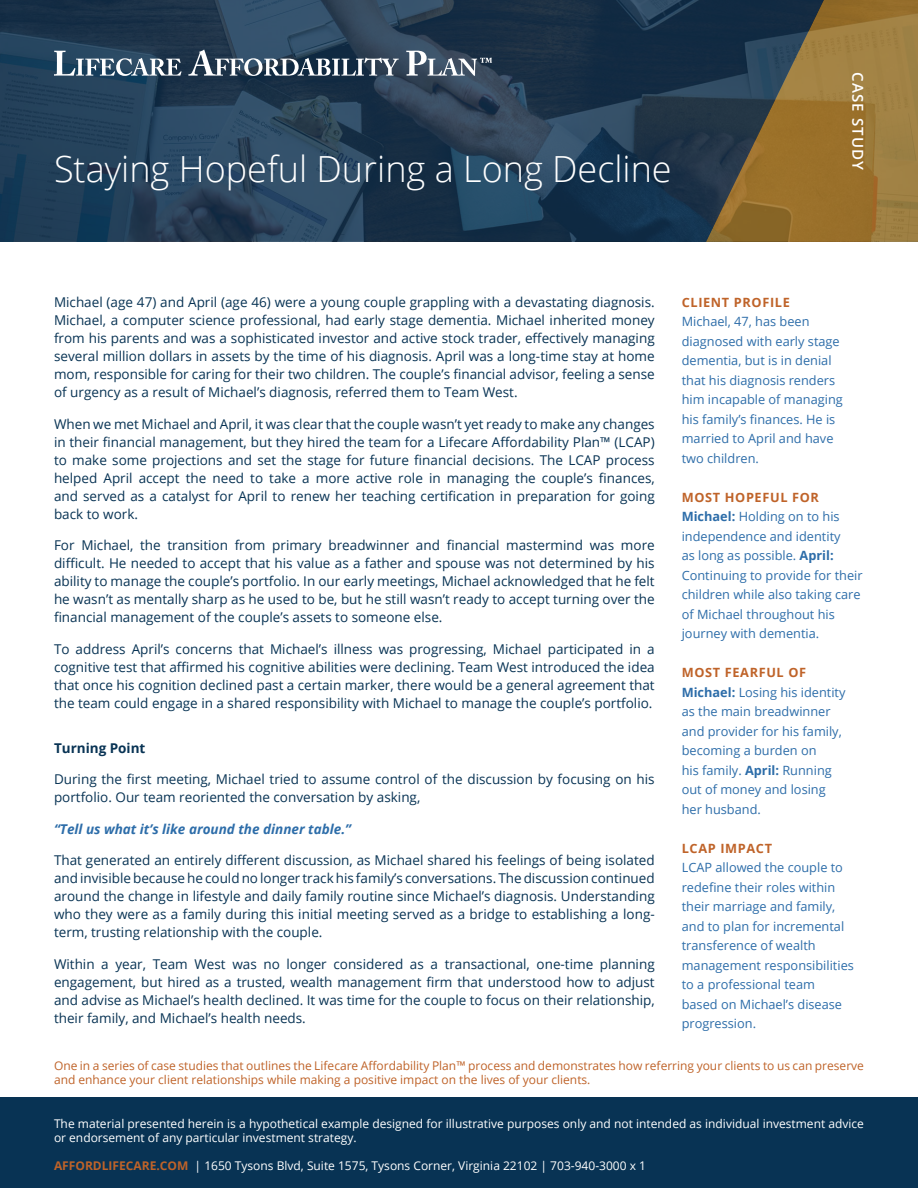
<style>
.page{position:relative;width:918px;height:1188px;background:#fff}
.page>*{position:absolute;margin:0;border:0;box-sizing:border-box;transform-origin:0 0}
.Heading_1{font:300 36px "Open Sans";color:#fff}
.t1{font:600 15px "Open Sans";letter-spacing:.075em;color:#fff}
.Body_Copy-Minion{font:13.5px/18px "Open Sans";color:#083354;text-align:justify}
.Body_Copy-Minion-2{font:italic 700 13.5px "Open Sans";color:#2d6da9}
.Body_Header{font:700 13.5px "Open Sans";color:#083354}
.t2{font:12.75px/19.5px "Open Sans";color:#2d6da9}
.t3{font:700 12.75px "Open Sans";letter-spacing:.05em;color:#bf6329}
.t4{font:12px/14.4px "Open Sans";color:#fff}
.t5{font:12px/14.4px "Open Sans";color:#bf6329}
.s1{font-weight:700}
.s2{font-weight:700;color:#bf6329}
</style>
<div class="page">
<svg style="left:830px;top:0;width:88px;height:242px;background:#9c7a3a"></svg>
<svg style="left:0;top:0;width:830px;height:242px;background:#2b4050"></svg>
<div style="left:0;top:1097px;width:918px;height:91px;background:#083354"></div>
<svg style="left:54px;top:51px;width:128px;height:25px"></svg>
<svg style="left:188px;top:50px;width:211px;height:26px"></svg>
<svg style="left:406px;top:51px;width:86px;height:25px"></svg>
<p class="Heading_1" style="left:54px;top:144px;width:619px">Staying Hopeful During a Long Decline</p>
<p class="t1" style="left:868px;top:72px;width:99px;rotate:90deg">CASE STUDY</p>
<p class="Body_Copy-Minion" style="left:54px;top:293px;width:602px">Michael (age 47) and April (age 46) were a young couple grappling with a devastating diagnosis.<br>Michael, a computer science professional, had early stage dementia. Michael inherited money from his parents and was a sophisticated investor and active stock trader, effectively managing several million dollars in assets by the time of his diagnosis. April was a long-time stay at home mom, responsible for caring for their two children. The couple’s financial advisor, feeling a sense of urgency as a result of Michael’s diagnosis, referred them to Team West.</p>
<p class="Body_Copy-Minion" style="left:54px;top:415px;width:602px">When we met Michael and April, it was clear that the couple wasn’t yet ready to make any changes in their financial management, but they hired the team for a Lifecare Affordability Plan™ (LCAP) to make some projections and set the stage for future financial decisions. The LCAP process helped April accept the need to take a more active role in managing the couple’s finances, and served as a catalyst for April to renew her teaching certification in preparation for going back to work.</p>
<p class="Body_Copy-Minion" style="left:54px;top:536px;width:602px">For Michael, the transition from primary breadwinner and financial mastermind was more difficult. He needed to accept that his value as a father and spouse was not determined by his ability to manage the couple’s portfolio. In our early meetings, Michael acknowledged that he felt he wasn’t as mentally sharp as he used to be, but he still wasn’t ready to accept turning over the financial management of the couple’s assets to someone else.</p>
<p class="Body_Copy-Minion" style="left:54px;top:640px;width:602px">To address April’s concerns that Michael’s illness was progressing, Michael participated in a cognitive test that affirmed his cognitive abilities were declining. Team West introduced the idea that once his cognition declined past a certain marker, there would be a general agreement that the team could engage in a shared responsibility with Michael to manage the couple’s portfolio.</p>
<p class="Body_Header" style="left:54px;top:738px;width:93px">Turning Point</p>
<p class="Body_Copy-Minion" style="left:54px;top:770px;width:602px">During the first meeting, Michael tried to assume control of the discussion by focusing on his portfolio. Our team reoriented the conversation by asking,</p>
<p class="Body_Copy-Minion-2" style="left:54px;top:819px;width:299px">“Tell us what it’s like around the dinner table.”</p>
<p class="Body_Copy-Minion" style="left:54px;top:851px;width:602px">That generated an entirely different discussion, as Michael shared his feelings of being isolated and invisible because he could no longer track his family’s conversations. The discussion continued around the change in lifestyle and daily family routine since Michael’s diagnosis. Understanding who they were as a family during this initial meeting served as a bridge to establishing a long&shy;term, trusting relationship with the couple.</p>
<p class="Body_Copy-Minion" style="left:54px;top:955px;width:602px">Within a year, Team West was no longer considered as a transactional, one-time planning engagement, but hired as a trusted, wealth management firm that understood how to adjust and advise as Michael’s health declined. It was time for the couple to focus on their relationship, their family, and Michael’s health needs.</p>
<p class="t3" style="left:682px;top:293px;width:110px">CLIENT PROFILE</p>
<p class="t2" style="left:682px;top:312px;width:163px">Michael, 47, has been diagnosed with early stage dementia, but is in denial that his diagnosis renders him incapable of managing his family’s finances. He is married to April and have two children.</p>
<p class="t3" style="left:682px;top:488px;width:139px">MOST HOPEFUL FOR</p>
<p class="t2" style="left:682px;top:507px;width:182px"><span class="s1">Michael:</span> Holding on to his independence and identity<br>as long as possible. <span class="s1">April:<br></span>Continuing to provide for their children while also taking care of Michael throughout his journey with dementia.</p>
<p class="t3" style="left:682px;top:664px;width:126px">MOST FEARFUL OF</p>
<p class="t2" style="left:682px;top:682px;width:165px"><span class="s1">Michael:</span> Losing his identity as the main breadwinner and provider for his family, becoming a burden on<br>his family. <span class="s1">April:</span> Running out of money and losing her husband.</p>
<p class="t3" style="left:682px;top:839px;width:92px">LCAP IMPACT</p>
<p class="t2" style="left:682px;top:858px;width:174px">LCAP allowed the couple to redefine their roles within their marriage and family, and to plan for incremental transference of wealth management responsibilities to a professional team based on Michael’s disease progression.</p>
<p class="t5" style="left:54px;top:1058px;width:811px">One in a series of case studies that outlines the Lifecare Affordability Plan™ process and demonstrates how referring your clients to us can preserve and enhance your client relationships while making a positive impact on the lives of your clients.</p>
<p class="t4" style="left:54px;top:1116px;width:811px">The material presented herein is a hypothetical example designed for illustrative purposes only and not intended as individual investment advice or endorsement of any particular investment strategy.</p>
<p class="t4" style="left:54px;top:1158px;width:594px"><span class="s2">AFFORDLIFECARE.COM</span> | 1650 Tysons Blvd, Suite 1575, Tysons Corner, Virginia 22102 | 703-940-3000 x 1</p>
</div>
